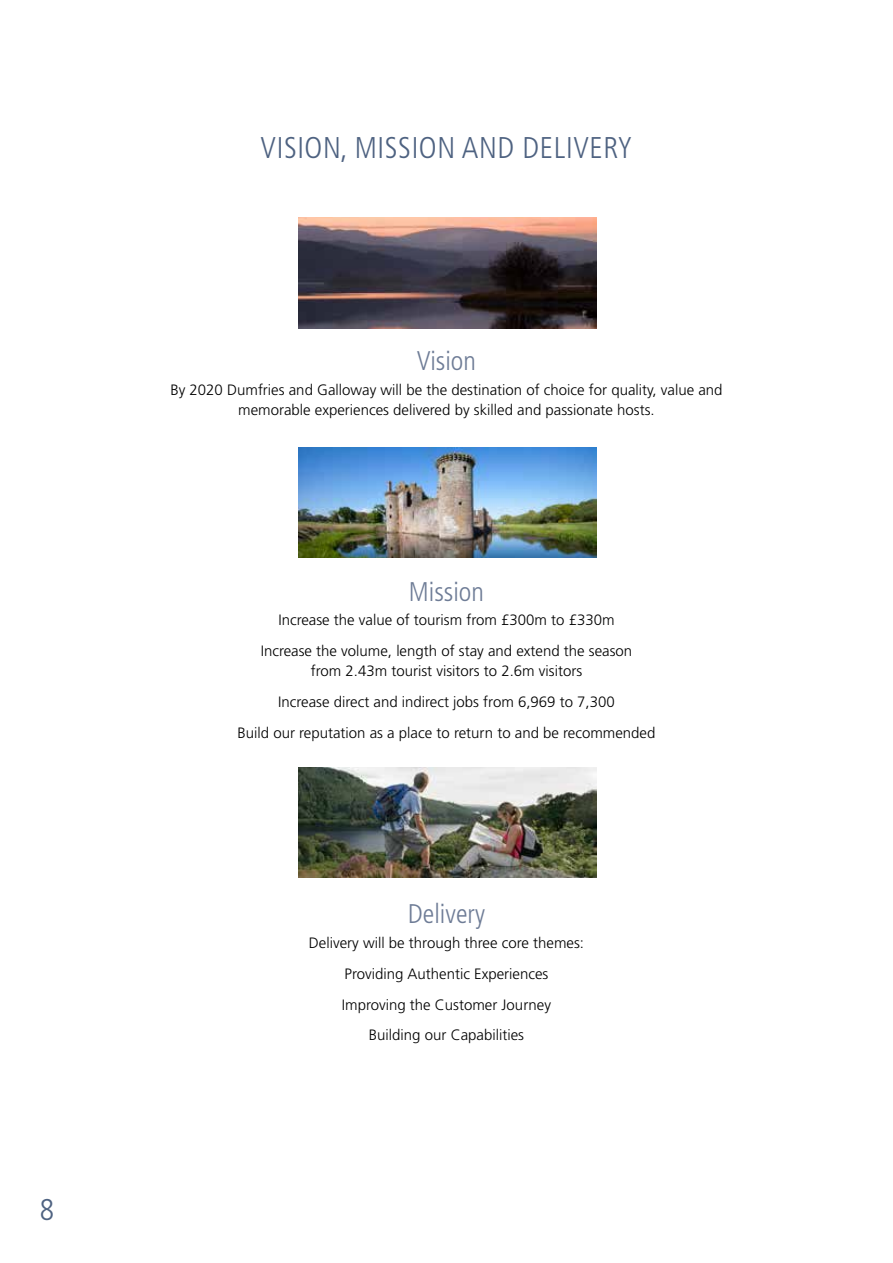
<style>
.page{position:relative;width:893px;height:1263px;background:#fff}
.page>*{position:absolute;margin:0;border:0;box-sizing:border-box;transform-origin:0 0}
.t1{font:300 condensed 30px "Frutiger";letter-spacing:.02em;color:#4e6281}
.t2{font:300 condensed 27px "Frutiger";color:#6e7c96}
.t3{font:300 15px/30.9px "Frutiger";color:#000;text-align:center}
</style>
<div class="page">
<img style="left:299px;top:218px;width:297px;height:110px">
<img style="left:299px;top:448px;width:297px;height:110px">
<img style="left:299px;top:768px;width:297px;height:110px">
<h1 class="t1" style="left:40px;top:1192px;width:16px">8</h1>
<h1 class="t1" style="left:261px;top:130px;width:373px">VISION, MISSION AND DELIVERY</h1>
<h2 class="t2" style="left:417px;top:346px;width:61px">Vision</h2>
<p class="t3" style="left:170px;top:380px;width:554px;line-height:20.2px">By 2020 Dumfries and Galloway will be the destination of choice for quality, value and memorable experiences delivered by skilled and passionate hosts.</p>
<h2 class="t2" style="left:409px;top:576px;width:77px">Mission</h2>
<p class="t3" style="left:261px;top:604px;width:373px">Increase the value of tourism from £300m to £330m<br>Increase the volume, length of stay and extend the season</p>
<p class="t3" style="left:238px;top:655px;width:419px">from 2.43m tourist visitors to 2.6m visitors<br>Increase direct and indirect jobs from 6,969 to 7,300<br>Build our reputation as a place to return to and be recommended</p>
<h2 class="t2" style="left:408px;top:898px;width:79px">Delivery</h2>
<p class="t3" style="left:309px;top:927px;width:277px">Delivery will be through three core themes:<br>Providing Authentic Experiences<br>Improving the Customer Journey<br>Building our Capabilities</p>
</div>
